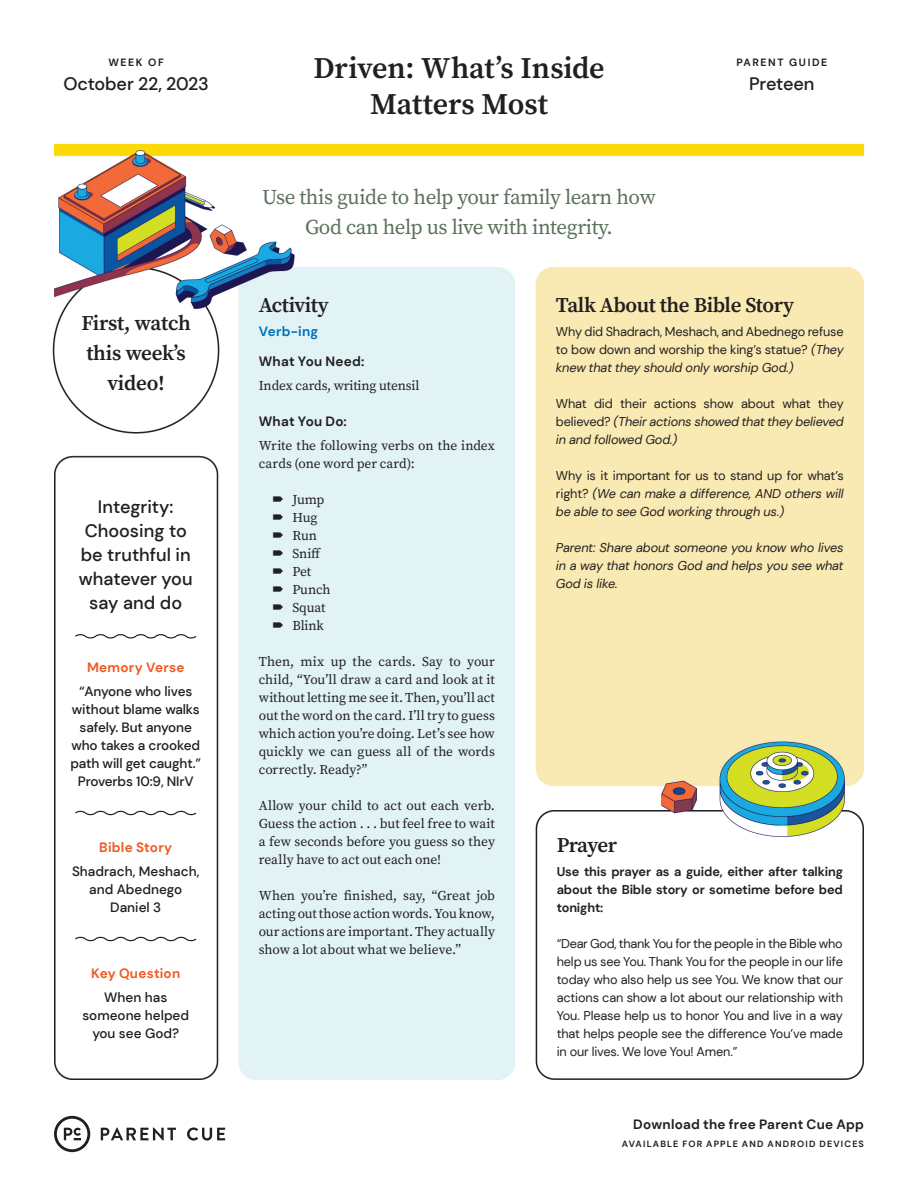
<style>
.page{position:relative;width:918px;height:1188px;background:#fff}
.page>*{position:absolute;margin:0;border:0;box-sizing:border-box;transform-origin:0 0}
.t1{font:600 30px/36px "Source Serif Pro";letter-spacing:-.005em;color:#231f20;text-align:center}
.t2{font:21px/30px "Source Serif Pro";letter-spacing:-.02em;color:#5a715c;text-align:center}
.t3{font:600 21px/30px "Source Serif Pro";letter-spacing:-.02em;color:#231f20;text-align:center}
.t4{font:500 18px/24px "DM Sans";color:#231f20;text-align:center}
.t5{font:500 18px "DM Sans";letter-spacing:-.02em;color:#231f20}
.t6{font:13.5px/18px "Source Serif Pro";letter-spacing:-.005em;color:#231f20;text-align:justify}
.t7{font:500 13.5px/18px "DM Sans";letter-spacing:-.01em;color:#231f20;text-align:center}
.t8{font:700 13.5px "DM Sans";letter-spacing:.015em;color:#231f20}
.t9{font:700 13.5px "DM Sans";letter-spacing:.02em;color:#f15921}
.t10{font:700 13.5px "DM Sans";letter-spacing:.02em;color:#0071bb}
.t11{font:12.75px/18px "DM Sans";letter-spacing:-.01em;color:#231f20;text-align:justify}
.t12{font:italic 12.75px/18px "DM Sans";letter-spacing:-.01em;color:#231f20;text-align:justify}
.t13{font:700 12.75px/18px "DM Sans";letter-spacing:-.01em;color:#231f20;text-align:justify}
.t14{font:700 10.5px "DM Sans";letter-spacing:.15em;color:#231f20}
.t15{font:700 9px "DM Sans";letter-spacing:.13em;color:#231f20}
.s1{font-style:italic}
.s2{font-style:normal}
</style>
<div class="page">
<img style="left:52px;top:143px;width:813px;height:1010px">
<svg style="left:101px;top:1127px;width:75px;height:14px"></svg>
<svg style="left:187px;top:1127px;width:38px;height:14px"></svg>
<svg style="left:54px;top:1116px;width:36px;height:36px"></svg>
<svg style="left:74px;top:632px;width:124px;height:8px"></svg>
<svg style="left:74px;top:809px;width:124px;height:8px"></svg>
<svg style="left:74px;top:935px;width:124px;height:8px"></svg>
<svg style="left:273px;top:496px;width:10px;height:6px"></svg>
<svg style="left:273px;top:514px;width:10px;height:6px"></svg>
<svg style="left:273px;top:532px;width:10px;height:6px"></svg>
<svg style="left:273px;top:550px;width:10px;height:6px"></svg>
<svg style="left:273px;top:568px;width:10px;height:6px"></svg>
<svg style="left:273px;top:586px;width:10px;height:6px"></svg>
<svg style="left:273px;top:604px;width:10px;height:6px"></svg>
<svg style="left:273px;top:622px;width:10px;height:6px"></svg>
<p class="t14" style="left:108px;top:56px;width:57px">WEEK OF</p>
<h3 class="t4" style="left:63px;top:72px;width:147px">October 22, 2023</h3>
<h2 class="t3" style="left:81px;top:308px;width:111px">First, watch this week’s video!</h2>
<h3 class="t4" style="left:79px;top:495px;width:115px">Integrity:<br>Choosing to be truthful in whatever you say and do</h3>
<p class="t9" style="left:87px;top:659px;width:99px">Memory Verse</p>
<p class="t7" style="left:70px;top:682px;width:132px">“Anyone who lives without blame walks safely. But anyone who takes a crooked path will get caught.”<br>Proverbs 10:9, NIrV</p>
<p class="t9" style="left:99px;top:839px;width:75px">Bible Story</p>
<p class="t7" style="left:72px;top:862px;width:129px">Shadrach, Meshach, and Abednego<br>Daniel 3</p>
<p class="t9" style="left:91px;top:965px;width:90px">Key Question</p>
<p class="t7" style="left:82px;top:988px;width:108px">When has someone helped you see God?</p>
<h1 class="t1" style="left:313px;top:50px;width:293px">Driven: What’s Inside<br>Matters Most</h1>
<h2 class="t2" style="left:262px;top:182px;width:395px">Use this guide to help your family learn how<br>God can help us live with integrity.</h2>
<p class="t14" style="left:736px;top:56px;width:92px">PARENT GUIDE</p>
<h3 class="t5" style="left:749px;top:73px;width:67px">Preteen</h3>
<h2 class="t3" style="left:259px;top:290px;width:71px">Activity</h2>
<p class="t10" style="left:259px;top:323px;width:61px">Verb-ing</p>
<p class="t8" style="left:259px;top:353px;width:107px">What You Need:</p>
<p class="t6" style="left:259px;top:376px;width:162px">Index cards, writing utensil</p>
<p class="t8" style="left:259px;top:413px;width:90px">What You Do:</p>
<p class="t6" style="left:259px;top:437px;width:238px">Write the following verbs on the index cards (one word per card):</p>
<p class="t6" style="left:293px;top:491px;width:40px;text-align:left">Jump<br>Hug<br>Run<br>Sniff<br>Pet<br>Punch<br>Squat<br>Blink</p>
<p class="t6" style="left:259px;top:652px;width:238px">Then, mix up the cards. Say to your child, “You’ll draw a card and look at it without letting me see it. Then, you’ll act out the word on the card. I’ll try to guess which action you’re doing. Let’s see how quickly we can guess all of the words correctly. Ready?”</p>
<p class="t6" style="left:259px;top:796px;width:238px">Allow your child to act out each verb.<br>Guess the action . . . but feel free to wait a few seconds before you guess so they really have to act out each one!</p>
<p class="t6" style="left:259px;top:886px;width:238px">When you’re finished, say, “Great job acting out those action words. You know, our actions are important. They actually show a lot about what we believe.”</p>
<h2 class="t3" style="left:556px;top:290px;width:240px">Talk About the Bible Story</h2>
<p class="t11" style="left:556px;top:322px;width:289px">Why did Shadrach, Meshach, and Abednego refuse to bow down and worship the king’s statue? <span class="s1">(They knew that they should only worship God.)</span></p>
<p class="t12" style="left:556px;top:395px;width:289px"><span class="s2">What did their actions show about what they believed?</span> (Their actions showed that they believed in and followed God.)</p>
<p class="t12" style="left:556px;top:467px;width:289px"><span class="s2">Why is it important for us to stand up for what’s right?</span> (We can make a difference, AND others will be able to see God working through us.)</p>
<p class="t12" style="left:556px;top:539px;width:289px">Parent: Share about someone you know who lives in a way that honors God and helps you see what God is like.</p>
<h2 class="t3" style="left:557px;top:830px;width:62px">Prayer</h2>
<p class="t13" style="left:557px;top:863px;width:288px">Use this prayer as a guide, either after talking about the Bible story or sometime before bed tonight:</p>
<p class="t11" style="left:557px;top:935px;width:288px">“Dear God, thank You for the people in the Bible who help us see You. Thank You for the people in our life today who also help us see You. We know that our actions can show a lot about our relationship with You. Please help us to honor You and live in a way that helps people see the difference You’ve made in our lives. We love You! Amen.”</p>
<p class="t8" style="left:633px;top:1116px;width:232px">Download the free Parent Cue App</p>
<p class="t15" style="left:622px;top:1138px;width:244px">AVAILABLE FOR APPLE AND ANDROID DEVICES</p>
</div>
